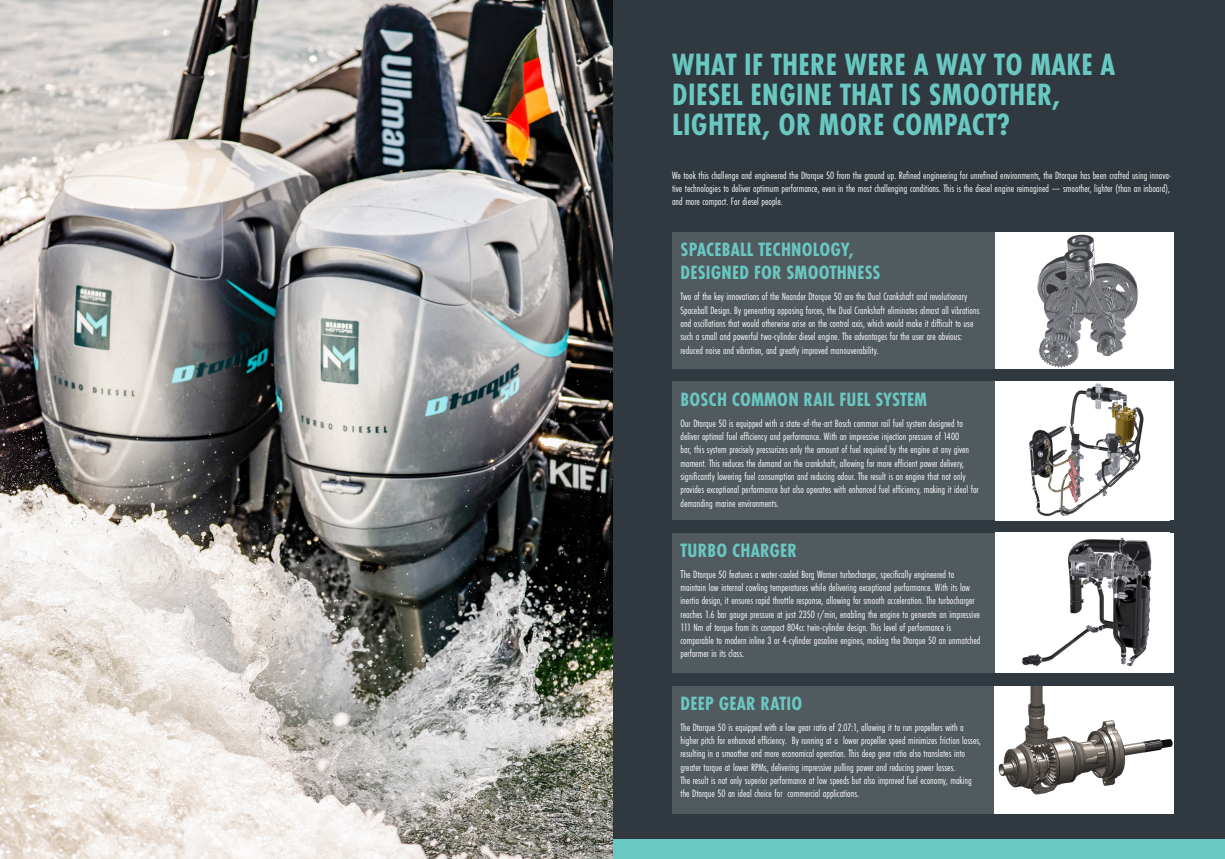
<style>
.page{position:relative;width:1225px;height:859px;background:#fff}
.page>*{position:absolute;margin:0;border:0;box-sizing:border-box;transform-origin:0 0}
.t1{font:700 32px "Futura PT Cond";letter-spacing:.01em;color:#6ac8c2}
.t2{font:700 20px "Futura PT Cond";letter-spacing:.01em;color:#6ac8c2}
.t3{font:11px/13.2px "Futura PT Cond";color:#fff}
.s1{font-size:12px}
</style>
<div class="page">
<div style="left:571px;top:0;width:654px;height:846px;background:#2f393f"></div>
<div style="left:612px;top:840px;width:613px;height:19px;background:#6ac8c2"></div>
<img style="left:0;top:0;width:612px;height:859px">
<div style="left:995px;top:232px;width:179px;height:137px;background:#fff"></div>
<img style="left:1037px;top:234px;width:101px;height:133px">
<div style="left:672px;top:381px;width:326px;height:139px;background:#515a5f"></div>
<div style="left:995px;top:381px;width:179px;height:139px;background:#fff"></div>
<img style="left:1029px;top:383px;width:115px;height:133px">
<div style="left:672px;top:686px;width:324px;height:128px;background:#515a5f"></div>
<img style="left:994px;top:686px;width:180px;height:128px">
<div style="left:672px;top:232px;width:324px;height:137px;background:#515a5f"></div>
<div style="left:672px;top:533px;width:329px;height:140px;background:#515a5f"></div>
<div style="left:995px;top:533px;width:179px;height:140px;background:#fff"></div>
<img style="left:1022px;top:537px;width:130px;height:130px">
<p class="t1" style="left:672px;top:46px;width:444px">WHAT IF THERE WERE A WAY TO MAKE A</p>
<p class="t1" style="left:672px;top:76px;width:390px">DIESEL ENGINE THAT IS SMOOTHER,</p>
<p class="t1" style="left:672px;top:106px;width:339px">LIGHTER, OR MORE COMPACT?</p>
<p class="t3" style="left:672px;top:168px;width:501px">We took this challenge and engineered the Dtorque 50 from the ground up. Refined engineering for unrefined environments, the Dtorque has been crafted using innova&shy;tive technologies to deliver optimum performance, even in the most challenging conditions. This is the diesel engine reimagined — smoother, lighter (than an inboard), and more compact. For diesel people.</p>
<p class="t2" style="left:680px;top:238px;width:175px">SPACEBALL TECHNOLOGY,</p>
<p class="t2" style="left:680px;top:261px;width:201px">DESIGNED FOR SMOOTHNESS</p>
<p class="t3" style="left:680px;top:290px;width:300px">Two of the key innovations of the Neander Dtorque 50 are the Dual Crankshaft and revolutionary Spaceball Design. By generating opposing forces, the Dual Crankshaft eliminates almost all vibrations and oscillations that would otherwise arise on the control axis, which would make it difficult to use such a small and powerful two-cylinder diesel engine. The advantages for the user are obvious:</p>
<p class="t3" style="left:680px;top:344px;width:200px">reduced noise and vibration, and greatly improved manouverability.</p>
<p class="t2" style="left:680px;top:388px;width:248px">BOSCH COMMON RAIL FUEL SYSTEM</p>
<p class="t3" style="left:680px;top:417px;width:300px">Our Dtorque 50 is equipped with a state-of-the-art Bosch common rail fuel system designed to deliver optimal fuel efficiency and performance. With an impressive injection pressure of 1400<br>bar, this system precisely pressurizes only the amount of fuel required by the engine at any given moment. This reduces the demand on the crankshaft, allowing for more efficient power delivery, significantly lowering fuel consumption and reducing odour. The result is an engine that not only provides exceptional performance but also operates with enhanced fuel efficiency, making it ideal for</p>
<p class="t3" style="left:680px;top:497px;width:100px">demanding marine environments.</p>
<p class="t2" style="left:680px;top:538px;width:118px">TURBO CHARGER</p>
<p class="t3" style="left:680px;top:568px;width:275px"><span class="s1">T</span>he Dtorque 50 features a water-cooled Borg Warner turbocharger, specifically engineered to</p>
<p class="t3" style="left:680px;top:581px;width:301px">maintain low internal cowling temperatures while delivering exceptional performance. With its low inertia design, it ensures rapid throttle response, allowing for smooth acceleration. The turbocharger reaches 1.6 bar gauge pressure at just 2350 r/min, enabling the engine to generate an impressive 111 Nm of torque from its compact 804cc twin-cylinder design. This level of performance is comparable to modern inline 3 or 4-cylinder gasoline engines, making the Dtorque 50 an unmatched performer in its class.</p>
<p class="t2" style="left:680px;top:692px;width:123px">DEEP GEAR RATIO</p>
<p class="t3" style="left:680px;top:721px;width:302px">The Dtorque 50 is equipped with a low gear ratio of 2.07:1, allowing it to run propellers with a higher pitch for enhanced efficiency. By running at a lower propeller speed minimizes friction losses, resulting in a smoother and more economical operation. This deep gear ratio also translates into greater torque at lower RPMs, delivering impressive pulling power and reducing power losses.</p>
<p class="t3" style="left:680px;top:774px;width:293px">The result is not only superior performance at low speeds but also improved fuel economy, making the Dtorque 50 an ideal choice for commercial applications.</p>
</div>
